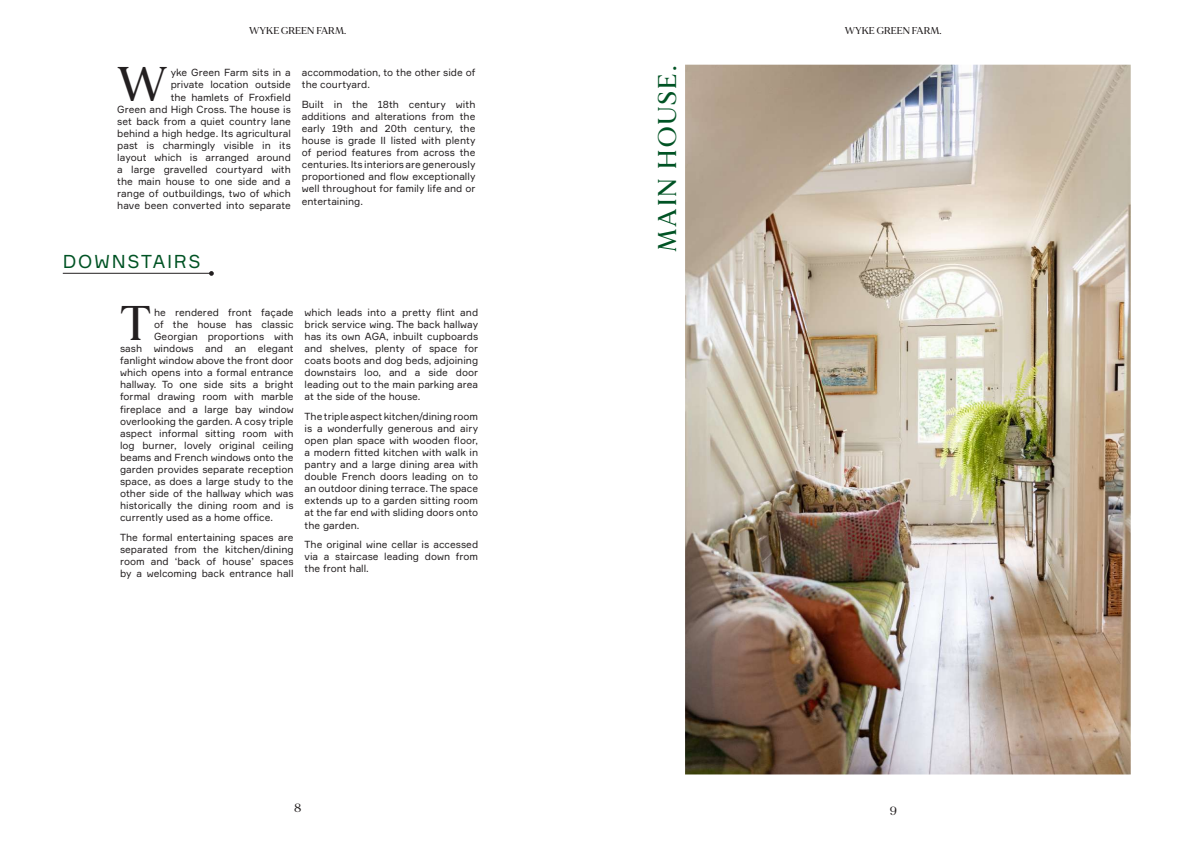
<style>
.page{position:relative;width:1191px;height:842px;background:#fff}
.page>*{position:absolute;margin:0;border:0;box-sizing:border-box;transform-origin:0 0}
.t1{font:500 48.6px "MADE Mirage";color:#231f20}
.t2{font:500 25.6px "MADE Mirage";letter-spacing:.08em;color:#005324}
.t3{font:18.3px "Formular";letter-spacing:.09em;color:#005324}
.t4{font:500 12px "MADE Mirage";color:#231f20}
.t5{font:10.1px/12.1px "Formular";color:#231f20;text-align:justify}
.t6{font:500 10px "MADE Mirage";color:#231f20}
</style>
<div class="page">
<img style="left:685px;top:65px;width:445px;height:709px">
<hr style="left:63px;top:273px;width:148px;height:1px;background:#231f20">
<svg style="left:209px;top:271px;width:5px;height:5px"></svg>
<p class="t6" style="left:249px;top:24px;width:99px">WYKE GREEN FARM.</p>
<h1 class="t1" style="left:117px;top:52px;width:52px">W</h1>
<p class="t5" style="left:117px;top:67px;width:175px;text-align:right">yke Green Farm sits in a<br>private location outside<br>the hamlets of Froxfield<br>Green and High Cross. The house is set back from a quiet country lane behind a high hedge. Its agricultural past is charmingly visible in its layout which is arranged around a large gravelled courtyard with the main house to one side and a range of outbuildings, two of which have been converted into separate</p>
<p class="t5" style="left:302px;top:67px;width:175px">accommodation, to the other side of the courtyard.</p>
<p class="t5" style="left:302px;top:98px;width:175px">Built in the 18th century with additions and alterations from the early 19th and 20th century, the house is grade II listed with plenty of period features from across the centuries. Its interiors are generously proportioned and flow exceptionally well throughout for family life and or entertaining.</p>
<h3 class="t3" style="left:63px;top:250px;width:139px">DOWNSTAIRS</h3>
<h1 class="t1" style="left:120px;top:292px;width:33px">T</h1>
<p class="t5" style="left:154px;top:306px;width:141px">he rendered front façade</p>
<p class="t5" style="left:154px;top:318px;width:141px">of the house has classic</p>
<p class="t5" style="left:154px;top:330px;width:141px">Georgian proportions with</p>
<p class="t5" style="left:120px;top:342px;width:175px">sash windows and an elegant</p>
<p class="t5" style="left:120px;top:354px;width:175px">fanlight window above the front door</p>
<p class="t5" style="left:120px;top:366px;width:175px">which opens into a formal entrance</p>
<p class="t5" style="left:120px;top:378px;width:175px">hallway. To one side sits a bright</p>
<p class="t5" style="left:120px;top:391px;width:175px">formal drawing room with marble</p>
<p class="t5" style="left:120px;top:403px;width:175px">fireplace and a large bay window</p>
<p class="t5" style="left:120px;top:415px;width:175px">overlooking the garden. A cosy triple</p>
<p class="t5" style="left:120px;top:427px;width:175px">aspect informal sitting room with</p>
<p class="t5" style="left:120px;top:439px;width:175px">log burner, lovely original ceiling</p>
<p class="t5" style="left:120px;top:451px;width:175px">beams and French windows onto the</p>
<p class="t5" style="left:120px;top:463px;width:175px">garden provides separate reception</p>
<p class="t5" style="left:120px;top:475px;width:175px">space, as does a large study to the</p>
<p class="t5" style="left:120px;top:487px;width:175px">other side of the hallway which was</p>
<p class="t5" style="left:120px;top:499px;width:175px">historically the dining room and is</p>
<p class="t5" style="left:120px;top:511px;width:154px">currently used as a home office.</p>
<p class="t5" style="left:120px;top:531px;width:175px">The formal entertaining spaces are separated from the kitchen/dining room and ‘back of house’ spaces by a welcoming back entrance hall</p>
<p class="t5" style="left:305px;top:306px;width:175px">which leads into a pretty flint and brick service wing. The back hallway has its own AGA, inbuilt cupboards and shelves, plenty of space for coats boots and dog beds, adjoining downstairs loo, and a side door leading out to the main parking area at the side of the house.</p>
<p class="t5" style="left:305px;top:410px;width:175px">The triple aspect kitchen/dining room is a wonderfully generous and airy open plan space with wooden floor, a modern fitted kitchen with walk in pantry and a large dining area with double French doors leading on to an outdoor dining terrace. The space extends up to a garden sitting room at the far end with sliding doors onto the garden.</p>
<p class="t5" style="left:305px;top:538px;width:175px">The original wine cellar is accessed via a staircase leading down from the front hall.</p>
<p class="t4" style="left:294px;top:800px;width:9px">8</p>
<h2 class="t2" style="left:651px;top:252px;width:188px;rotate:-90deg">MAIN HOUSE.</h2>
<p class="t6" style="left:844px;top:24px;width:99px">WYKE GREEN FARM.</p>
<p class="t4" style="left:889px;top:803px;width:9px">9</p>
</div>
